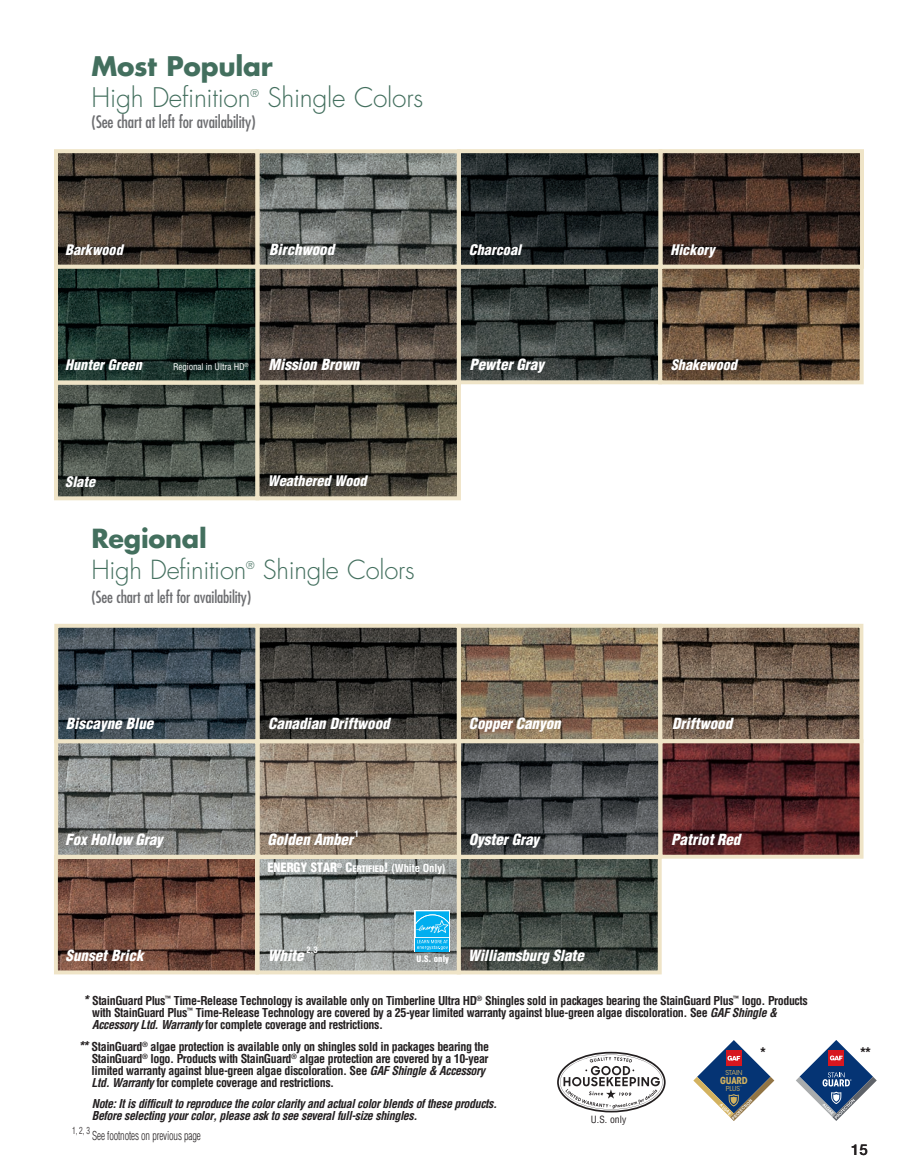
<style>
.page{position:relative;width:918px;height:1175px;background:#fff}
.page>*{position:absolute;margin:0;border:0;box-sizing:border-box;transform-origin:0 0}
.Product_Name{font:300 26.25px/31.5px "Futura Std";letter-spacing:-.01em;color:#436f5e}
.Product_Name-2{font:300 25.65px/30.8px "Futura Std";letter-spacing:-.01em;color:#436f5e}
.Product_Name-3{font:condensed 16.8px "Futura Std";letter-spacing:-.01em;color:#6c6d70}
.Product_Name-4{font:condensed 16.35px "Futura Std";letter-spacing:-.01em;color:#6c6d70}
.GAF_Bro_Color_Captio{font:italic 900 condensed 15px "Helvetica LT Std";color:#fff}
.t1{font:700 15px "Helvetica LT Std";color:#231f20}
.t2{font:500 15px "Helvetica Neue LT Std";color:#231f20}
.GAF_Bro_Color_Captio-2{font:italic 900 condensed 14.25px "Helvetica LT Std";color:#fff}
.t3{font:700 condensed 12px/12px "Helvetica LT Std";letter-spacing:-.035em;color:#231f20}
.t4{font:italic 700 condensed 12px/12px "Helvetica LT Std";letter-spacing:-.035em;color:#231f20}
.t5{font:300 condensed 12px "Helvetica LT Std";letter-spacing:-.015em;color:#231f20;scale:.85 1}
.t6{font:700 condensed 10.65px "Helvetica LT Std";letter-spacing:-.01em;color:#fff}
.Product_Name-5{font:300 10.5px "Futura Std";color:#436f5e}
.t7{font:condensed 9.75px "Helvetica LT Std";color:#231f20}
.t8{font:300 condensed 9.6px "Helvetica LT Std";color:#231f20;scale:.85 1}
.t9{font:700 condensed 9.6px "ITC Avant Garde Std";letter-spacing:-.02em;color:#d3b25f}
.GAF_Bro_Color_Captio-3{font:condensed 9px "Helvetica LT Std";letter-spacing:-.01em;color:#fff}
.GAF_Bro_Color_Captio-4{font:900 condensed 8.7px "Helvetica LT Std";color:#fff}
.GAF_Bro_Color_Captio-5{font:700 condensed 8.7px "Helvetica LT Std";color:#fff}
.t10{font:6.75px "ITC Avant Garde Std";letter-spacing:-.02em;color:#d3b25f}
.t11{font:600 4.05px "ITC Avant Garde Std";color:#fff}
.t12{font:1.8px "ITC Avant Garde Std";color:#d3b25f}
.s1{font-weight:700}
.s2{font-weight:900;font-size:12.6px}
.s3{font-weight:900;font-size:8.85px}
.s4{font-style:italic;font-size:13.5px}
.s5{font-style:italic}
</style>
<div class="page">
<svg style="left:557px;top:1051px;width:109px;height:61px"></svg>
<svg style="left:796px;top:1040px;width:81px;height:81px"></svg>
<img style="left:663px;top:154px;width:196px;height:225px">
<div style="left:659px;top:149px;width:205px;height:120px;border:4px solid #efe4c7"></div>
<img style="left:59px;top:154px;width:195px;height:341px">
<div style="left:54px;top:149px;width:205px;height:120px;border:4px solid #efe4c7"></div>
<div style="left:658px;top:265px;width:206px;height:119px;border:4px solid #efe4c7"></div>
<div style="left:54px;top:381px;width:205px;height:119px;border:4px solid #efe4c7"></div>
<img style="left:261px;top:154px;width:396px;height:110px">
<div style="left:457px;top:149px;width:205px;height:120px;border:4px solid #efe4c7"></div>
<div style="left:54px;top:265px;width:205px;height:119px;border:4px solid #efe4c7"></div>
<img style="left:261px;top:270px;width:195px;height:225px">
<div style="left:256px;top:381px;width:205px;height:119px;border:4px solid #efe4c7"></div>
<div style="left:256px;top:149px;width:205px;height:120px;border:4px solid #efe4c7"></div>
<div style="left:256px;top:265px;width:205px;height:119px;border:4px solid #efe4c7"></div>
<img style="left:462px;top:270px;width:195px;height:109px">
<div style="left:457px;top:265px;width:205px;height:119px;border:4px solid #efe4c7"></div>
<img style="left:261px;top:629px;width:598px;height:224px">
<div style="left:658px;top:624px;width:205px;height:119px;border:4px solid #efe4c7"></div>
<div style="left:256px;top:739px;width:205px;height:119px;border:4px solid #efe4c7"></div>
<div style="left:457px;top:624px;width:205px;height:119px;border:4px solid #efe4c7"></div>
<div style="left:256px;top:624px;width:205px;height:119px;border:4px solid #efe4c7"></div>
<img style="left:59px;top:629px;width:195px;height:340px">
<div style="left:54px;top:739px;width:205px;height:119px;border:4px solid #efe4c7"></div>
<div style="left:54px;top:855px;width:205px;height:119px;border:4px solid #efe4c7"></div>
<img style="left:261px;top:860px;width:396px;height:109px">
<div style="left:457px;top:855px;width:205px;height:119px;border:4px solid #efe4c7"></div>
<div style="left:54px;top:624px;width:205px;height:119px;border:4px solid #efe4c7"></div>
<div style="left:659px;top:739px;width:205px;height:119px;border:4px solid #efe4c7"></div>
<div style="left:457px;top:739px;width:205px;height:119px;border:4px solid #efe4c7"></div>
<div style="left:256px;top:855px;width:205px;height:119px;border:4px solid #efe4c7"></div>
<svg style="left:415px;top:910px;width:35px;height:42px"></svg>
<svg style="left:416px;top:949px;width:33px;height:2px"></svg>
<svg style="left:416px;top:911px;width:33px;height:38px"></svg>
<svg style="left:693px;top:1040px;width:81px;height:81px"></svg>
<p class="Product_Name" style="left:92px;top:51px;width:183px"><span class="s1">Most Popular<br></span>High Definition</p>
<p class="Product_Name-5" style="left:250px;top:87px;width:10px">®</p>
<p class="Product_Name" style="left:267px;top:83px;width:157px">Shingle Colors</p>
<p class="Product_Name-3" style="left:92px;top:112px;width:166px">(See chart at left for availability)</p>
<p class="GAF_Bro_Color_Captio" style="left:269px;top:240px;width:66px">Birchwood</p>
<p class="GAF_Bro_Color_Captio-2" style="left:469px;top:240px;width:54px">Charcoal</p>
<p class="GAF_Bro_Color_Captio-2" style="left:65px;top:240px;width:59px">Barkwood</p>
<p class="GAF_Bro_Color_Captio-2" style="left:670px;top:240px;width:46px">Hickory</p>
<p class="GAF_Bro_Color_Captio-2" style="left:65px;top:356px;width:78px">Hunter Green</p>
<p class="GAF_Bro_Color_Captio-3" style="left:173px;top:361px;width:77px">Regional in Ultra HD<sup>®</sup></p>
<p class="GAF_Bro_Color_Captio" style="left:269px;top:355px;width:92px">Mission Brown</p>
<p class="GAF_Bro_Color_Captio" style="left:469px;top:355px;width:76px">Pewter Gray</p>
<p class="GAF_Bro_Color_Captio-2" style="left:65px;top:472px;width:31px">Slate</p>
<p class="GAF_Bro_Color_Captio-2" style="left:268px;top:472px;width:100px">Weathered Wood</p>
<p class="Product_Name-2" style="left:91px;top:524px;width:156px"><span class="s1">Regional<br></span>High Definition</p>
<p class="Product_Name-5" style="left:246px;top:558px;width:10px">®</p>
<p class="Product_Name-2" style="left:263px;top:555px;width:153px">Shingle Colors</p>
<p class="Product_Name-4" style="left:91px;top:587px;width:161px">(See chart at left for availability)</p>
<p class="GAF_Bro_Color_Captio" style="left:66px;top:714px;width:89px">Biscayne Blue</p>
<p class="GAF_Bro_Color_Captio" style="left:268px;top:714px;width:123px">Canadian Driftwood</p>
<p class="GAF_Bro_Color_Captio" style="left:469px;top:714px;width:93px">Copper Canyon</p>
<p class="GAF_Bro_Color_Captio-2" style="left:671px;top:356px;width:68px">Shakewood</p>
<p class="GAF_Bro_Color_Captio" style="left:672px;top:714px;width:61px">Driftwood</p>
<p class="GAF_Bro_Color_Captio" style="left:65px;top:829px;width:99px">Fox Hollow Gray</p>
<p class="GAF_Bro_Color_Captio" style="left:267px;top:829px;width:87px">Golden Amber</p>
<p class="GAF_Bro_Color_Captio-5" style="left:355px;top:828px;width:6px">1</p>
<p class="t6" style="left:267px;top:861px;width:180px"><span class="s2">E</span><span class="s2">NERGY STAR</span><sup>®</sup> <span class="s2">C</span><span class="s3">ERTIFIED</span><span class="s2">!</span> (White Only)</p>
<p class="GAF_Bro_Color_Captio" style="left:469px;top:829px;width:72px">Oyster Gray</p>
<p class="GAF_Bro_Color_Captio" style="left:671px;top:829px;width:71px">Patriot Red</p>
<p class="GAF_Bro_Color_Captio" style="left:268px;top:945px;width:37px">White</p>
<p class="GAF_Bro_Color_Captio-5" style="left:306px;top:944px;width:13px">2,3</p>
<p class="GAF_Bro_Color_Captio" style="left:66px;top:945px;width:79px">Sunset Brick</p>
<p class="GAF_Bro_Color_Captio" style="left:468px;top:945px;width:117px">Williamsburg Slate</p>
<p class="GAF_Bro_Color_Captio-4" style="left:416px;top:953px;width:34px">U.S. only</p>
<p class="t3" style="left:92px;top:995px;width:717px;text-indent:-10px"><span class="s4">*</span> StainGuard Plus<sup>™</sup> Time-Release Technology is available only on Timberline Ultra HD<sup>®</sup> Shingles sold in packages bearing the StainGuard Plus<sup>™</sup> logo. Products with StainGuard Plus<sup>™</sup> Time-Release Technology are covered by a 25-year limited warranty against blue-green algae discoloration. See <span class="s5">GAF Shingle &amp;<br>Accessory Ltd. Warranty</span> for complete coverage and restrictions.</p>
<p class="t3" style="left:92px;top:1040px;width:399px;text-indent:-14px"><span class="s4">**</span> StainGuard<sup>®</sup> algae protection is available only on shingles sold in packages bearing the StainGuard<sup>®</sup> logo. Products with StainGuard<sup>®</sup> algae protection are covered by a 10-year limited warranty against blue-green algae discoloration. See <span class="s5">GAF Shingle &amp; Accessory Ltd. Warranty</span> for complete coverage and restrictions.</p>
<p class="t4" style="left:92px;top:1098px;width:407px">Note: It is difficult to reproduce the color clarity and actual color blends of these products.<br>Before selecting your color, please ask to see several full-size shingles.</p>
<p class="t8" style="left:72px;top:1124px;width:23px">1, 2, 3</p>
<p class="t5" style="left:92px;top:1127px;width:129px">See footnotes on previous page</p>
<p class="t7" style="left:591px;top:1113px;width:37px">U.S. only</p>
<p class="t1" style="left:760px;top:1043px;width:7px">*</p>
<p class="t10" style="left:725px;top:1068px;width:19px">STAIN</p>
<p class="t10" style="left:726px;top:1084px;width:16px">PLUS</p>
<p class="t12" style="left:740px;top:1085px;width:3px">™</p>
<p class="t9" style="left:720px;top:1074px;width:29px">GUARD</p>
<p class="t11" style="left:722px;top:1102px;width:15px;rotate:45deg">ALGAE</p>
<p class="t11" style="left:731px;top:1116px;width:28px;rotate:-45deg">PROTECTION</p>
<p class="t1" style="left:860px;top:1043px;width:13px">**</p>
<p class="t2" style="left:851px;top:1140px;width:18px">15</p>
</div>
